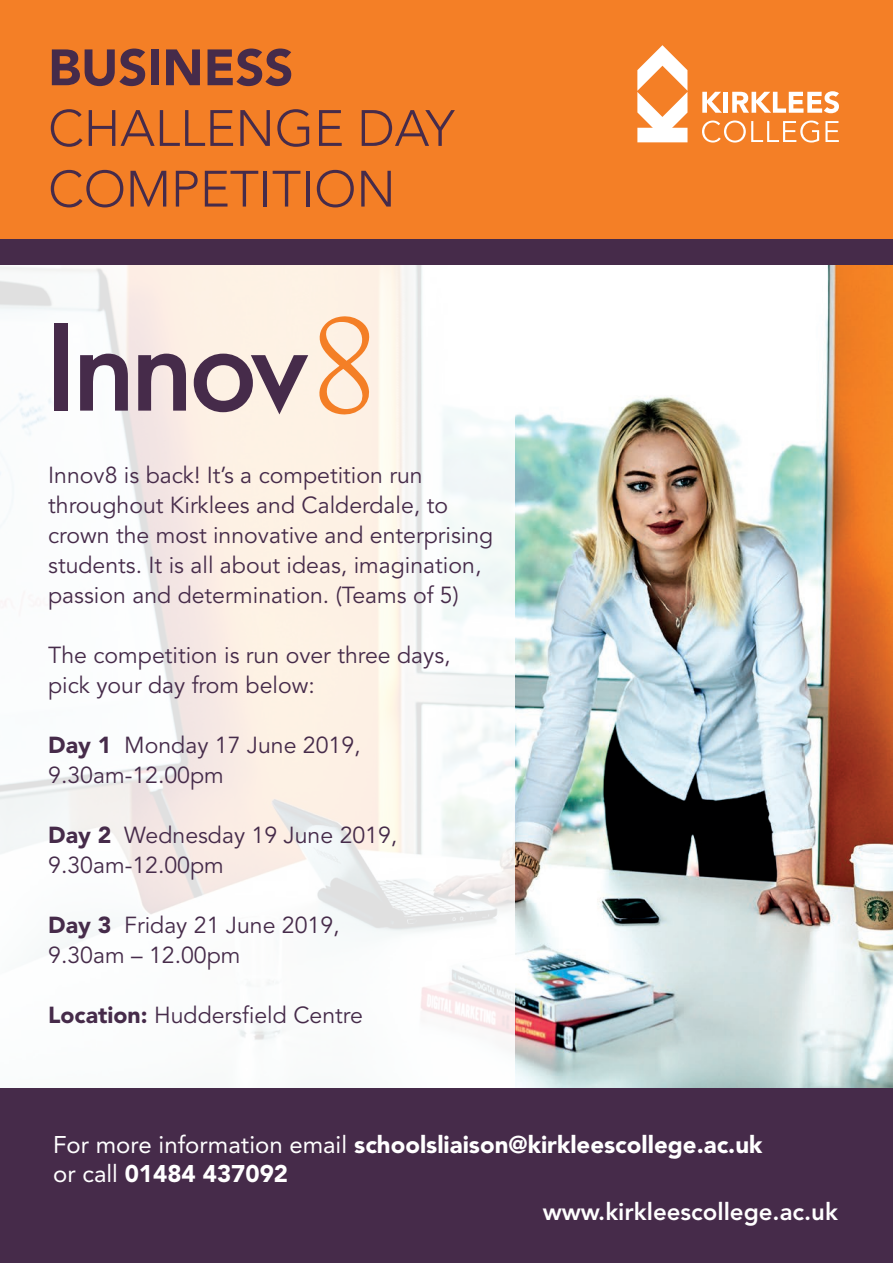
<style>
.page{position:relative;width:893px;height:1263px;background:#fff}
.page>*{position:absolute;margin:0;border:0;box-sizing:border-box;transform-origin:0 0}
.t1{font:300 50.55px/60.6px "Avenir LT";color:#462b4a}
.t2{font:900 50.55px "Avenir LT";color:#462b4a}
.t3{font:900 24px/28.8px "Avenir LT";color:#fff}
.t4{font:800 24px "Avenir LT";color:#fff}
.t5{font:23.1px/30px "Avenir LT";color:#462b4a}
.s1{font-weight:900}
.s2{font-weight:400}
</style>
<div class="page">
<img style="left:514px;top:264px;width:379px;height:825px">
<svg style="left:0;top:264px;width:514px;height:825px"></svg>
<svg style="left:317px;top:316px;width:54px;height:99px;background:#facca7"></svg>
<div style="left:54px;top:323px;width:13px;height:88px;background:#462b4a"></div>
<svg style="left:80px;top:354px;width:48px;height:57px"></svg>
<svg style="left:138px;top:354px;width:48px;height:57px;background:#8c7687"></svg>
<svg style="left:194px;top:354px;width:114px;height:60px;background:#ab999f"></svg>
<div style="left:0;top:0;width:893px;height:244px;background:#f47f26"></div>
<div style="left:0;top:1089px;width:893px;height:174px;background:#462b4a"></div>
<div style="left:0;top:239px;width:893px;height:25px;background:#462b4a"></div>
<svg style="left:637px;top:45px;width:50px;height:83px"></svg>
<div style="left:637px;top:128px;width:50px;height:14px;background:#fff"></div>
<svg style="left:702px;top:92px;width:20px;height:21px"></svg>
<div style="left:723px;top:92px;width:5px;height:21px;background:#fff"></div>
<svg style="left:732px;top:91px;width:107px;height:22px"></svg>
<svg style="left:702px;top:121px;width:117px;height:22px"></svg>
<svg style="left:825px;top:121px;width:14px;height:21px"></svg>
<h1 class="t2" style="left:48px;top:37px;width:247px">BUSINESS</h1>
<h1 class="t1" style="left:48px;top:98px;width:408px">CHALLENGE DAY<br>COMPETITION</h1>
<p class="t5" style="left:48px;top:460px;width:447px">Innov8 is back! It’s a competition run throughout Kirklees and Calderdale, to crown the most innovative and enterprising students. It is all about ideas, imagination, passion and determination. (Teams of 5)</p>
<p class="t5" style="left:48px;top:640px;width:404px">The competition is run over three days, pick your day from below:</p>
<p class="t5" style="left:48px;top:730px;width:314px"><span class="s1">Day 1</span> Monday 17 June 2019,<br>9.30am-12.00pm</p>
<p class="t5" style="left:48px;top:820px;width:351px"><span class="s1">Day 2</span> Wednesday 19 June 2019,<br>9.30am-12.00pm</p>
<p class="t5" style="left:48px;top:910px;width:293px"><span class="s1">Day 3</span> Friday 21 June 2019,<br>9.30am – 12.00pm</p>
<p class="t5" style="left:48px;top:1000px;width:316px"><span class="s1">Location:</span> Huddersfield Centre</p>
<p class="t3" style="left:53px;top:1130px;width:711px"><span class="s2">For more information email</span> schoolsliaison@kirkleescollege.ac.uk <span class="s2">or call</span> 01484 437092</p>
<p class="t4" style="left:543px;top:1197px;width:297px">www.kirkleescollege.ac.uk</p>
</div>
